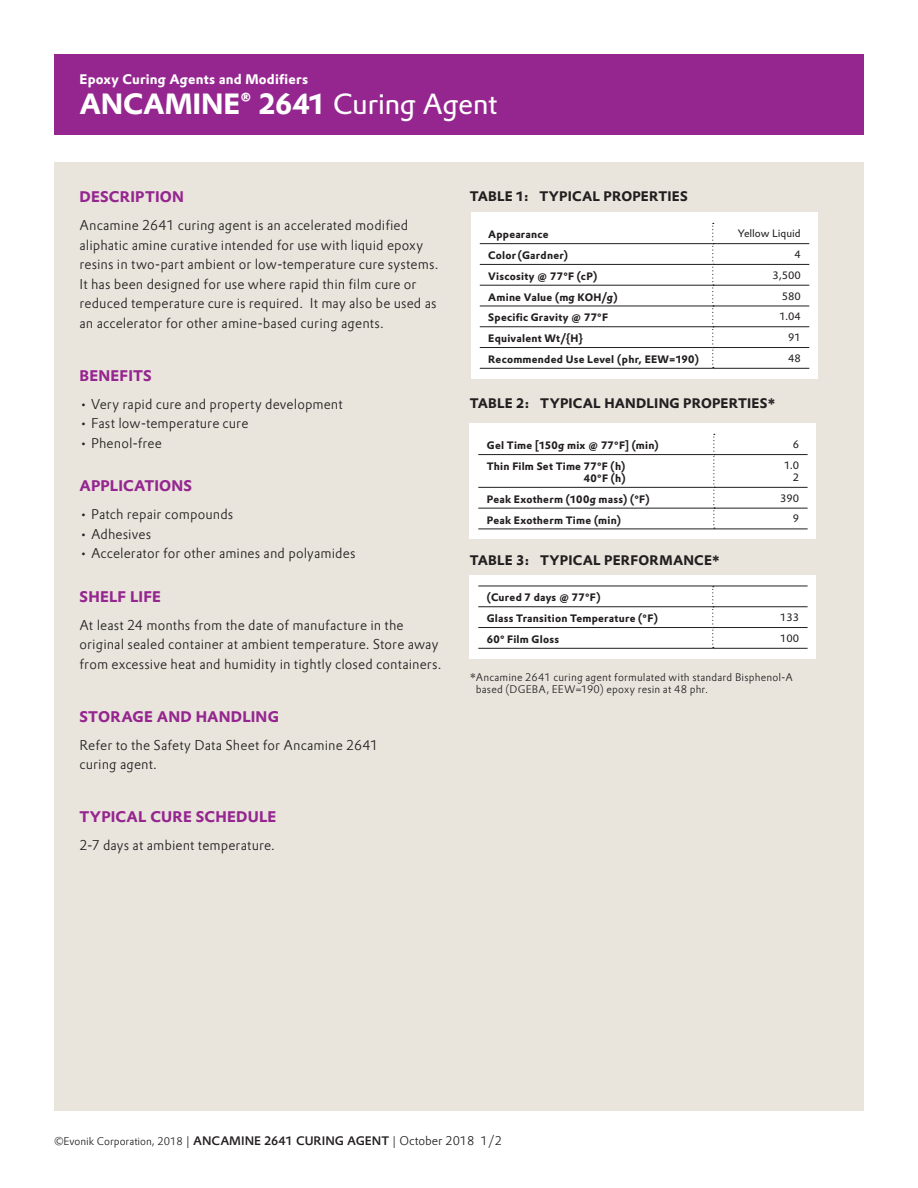
<style>
.page{position:relative;width:918px;height:1188px;background:#fff}
.page>*{position:absolute;margin:0;border:0;box-sizing:border-box;transform-origin:0 0}
.Headline_Prokyon_19{font:700 28.5px "Evonik Prokyon";letter-spacing:-.005em;color:#fff}
.Subhead_Prokyon_10{font:700 15px "Evonik Prokyon";letter-spacing:.01em;color:#95268f}
.Text_Column_Prokyon{font:300 13.5px/19.5px "Evonik Prokyon";letter-spacing:.01em;color:#231f20}
.Table_head_Prokyon_9{font:700 13.5px "Evonik Prokyon";letter-spacing:.015em;color:#231f20}
.Rooftext_Prokyon_9{font:700 13.5px "Evonik Prokyon";letter-spacing:.015em;color:#fff}
.Subhead_Prokyon_10-2{font:300 13.5px "Evonik Prokyon";letter-spacing:.005em;color:#231f20}
.Text_Prokyon_9{font:700 13.5px "Evonik Prokyon";letter-spacing:.015em;color:#231f20}
.Subhead_Prokyon_10-3{font:700 13.5px "Evonik Prokyon";letter-spacing:.01em;color:#231f20}
.t1{font:700 10.5px/12px "Evonik Prokyon";letter-spacing:.02em;color:#231f20;text-align:right}
.Subhead_Prokyon_10-4{font:300 10.5px/12px "Evonik Prokyon";letter-spacing:.015em;color:#231f20}
.t2{font:10.5px/12px "Evonik Prokyon";color:#231f20;text-align:right}
.s1{font-weight:400}
.s2{font-size:12px}
.s3{font-weight:500;font-size:12px}
</style>
<div class="page">
<div style="left:54px;top:54px;width:810px;height:81px;background:#95268f"></div>
<div style="left:54px;top:162px;width:810px;height:948px;background:#e9e5dd"></div>
<div style="left:471px;top:212px;width:347px;height:167px;background:#fff"></div>
<hr style="left:480px;top:243px;width:232px;height:1px;background:#231f20">
<hr style="left:480px;top:264px;width:232px;height:1px;background:#231f20">
<hr style="left:480px;top:285px;width:232px;height:1px;background:#231f20">
<hr style="left:480px;top:306px;width:232px;height:1px;background:#231f20">
<hr style="left:480px;top:326px;width:232px;height:1px;background:#231f20">
<hr style="left:480px;top:347px;width:232px;height:1px;background:#231f20">
<hr style="left:480px;top:368px;width:233px;height:1px;background:#231f20">
<hr style="left:713px;top:368px;width:96px;height:1px;background:#231f20">
<hr style="left:713px;top:243px;width:96px;height:1px;background:#231f20">
<hr style="left:713px;top:264px;width:96px;height:1px;background:#231f20">
<hr style="left:713px;top:285px;width:96px;height:1px;background:#231f20">
<hr style="left:713px;top:306px;width:96px;height:1px;background:#231f20">
<hr style="left:713px;top:326px;width:96px;height:1px;background:#231f20">
<hr style="left:713px;top:347px;width:96px;height:1px;background:#231f20">
<svg style="left:712px;top:223px;width:2px;height:145px"></svg>
<div style="left:470px;top:424px;width:346px;height:115px;background:#fff"></div>
<hr style="left:478px;top:454px;width:235px;height:1px;background:#231f20">
<hr style="left:478px;top:487px;width:235px;height:1px;background:#231f20">
<hr style="left:478px;top:508px;width:235px;height:1px;background:#231f20">
<hr style="left:478px;top:529px;width:236px;height:1px;background:#231f20">
<hr style="left:714px;top:454px;width:94px;height:1px;background:#231f20">
<hr style="left:714px;top:487px;width:94px;height:1px;background:#231f20">
<hr style="left:714px;top:508px;width:94px;height:1px;background:#231f20">
<hr style="left:714px;top:529px;width:94px;height:1px;background:#231f20">
<svg style="left:713px;top:434px;width:2px;height:95px"></svg>
<div style="left:470px;top:575px;width:346px;height:84px;background:#fff"></div>
<hr style="left:478px;top:586px;width:235px;height:1px;background:#231f20">
<hr style="left:478px;top:606px;width:234px;height:1px;background:#231f20">
<hr style="left:478px;top:627px;width:234px;height:1px;background:#231f20">
<hr style="left:478px;top:648px;width:235px;height:1px;background:#231f20">
<hr style="left:713px;top:586px;width:95px;height:1px;background:#231f20">
<hr style="left:713px;top:606px;width:95px;height:1px;background:#231f20">
<hr style="left:713px;top:627px;width:95px;height:1px;background:#231f20">
<hr style="left:713px;top:648px;width:95px;height:1px;background:#231f20">
<svg style="left:712px;top:586px;width:2px;height:62px"></svg>
<p class="Rooftext_Prokyon_9" style="left:80px;top:69px;width:230px">Epoxy Curing Agents and Modifiers</p>
<p class="Headline_Prokyon_19" style="left:80px;top:81px;width:420px">ANCAMINE® 2641 <span class="s1">Curing Agent</span></p>
<p class="Subhead_Prokyon_10" style="left:80px;top:185px;width:106px">DESCRIPTION</p>
<p class="Text_Column_Prokyon" style="left:80px;top:215px;width:360px">Ancamine 2641 curing agent is an accelerated modified aliphatic amine curative intended for use with liquid epoxy resins in two-part ambient or low-temperature cure systems.<br>It has been designed for use where rapid thin film cure or reduced temperature cure is required. It may also be used as an accelerator for other amine-based curing agents.</p>
<p class="Subhead_Prokyon_10" style="left:80px;top:363px;width:74px">BENEFITS</p>
<p class="Text_Column_Prokyon" style="left:80px;top:394px;width:265px">• Very rapid cure and property development</p>
<p class="Text_Column_Prokyon" style="left:80px;top:413px;width:170px">• Fast low-temperature cure</p>
<p class="Text_Column_Prokyon" style="left:80px;top:433px;width:84px">• Phenol-free</p>
<p class="Subhead_Prokyon_10" style="left:80px;top:474px;width:114px">APPLICATIONS</p>
<p class="Text_Column_Prokyon" style="left:80px;top:504px;width:155px">• Patch repair compounds</p>
<p class="Text_Column_Prokyon" style="left:80px;top:524px;width:73px">• Adhesives</p>
<p class="Text_Column_Prokyon" style="left:80px;top:543px;width:277px">• Accelerator for other amines and polyamides</p>
<p class="Subhead_Prokyon_10" style="left:80px;top:584px;width:83px">SHELF LIFE</p>
<p class="Text_Column_Prokyon" style="left:80px;top:615px;width:363px">At least 24 months from the date of manufacture in the original sealed container at ambient temperature. Store away from excessive heat and humidity in tightly closed containers.</p>
<p class="Subhead_Prokyon_10" style="left:80px;top:704px;width:201px">STORAGE AND HANDLING</p>
<p class="Text_Column_Prokyon" style="left:80px;top:735px;width:300px">Refer to the Safety Data Sheet for Ancamine 2641 curing agent.</p>
<p class="Subhead_Prokyon_10" style="left:80px;top:805px;width:198px">TYPICAL CURE SCHEDULE</p>
<p class="Subhead_Prokyon_10-2" style="left:80px;top:835px;width:197px">2-7 days at ambient temperature.</p>
<p class="Subhead_Prokyon_10-3" style="left:470px;top:186px;width:220px">TABLE 1: TYPICAL PROPERTIES</p>
<p class="t1" style="left:488px;top:228px;width:62px">Appearance</p>
<p class="t2" style="left:738px;top:227px;width:64px">Yellow Liquid</p>
<p class="t1" style="left:488px;top:248px;width:81px">Color (Gardner)</p>
<p class="t2" style="left:794px;top:248px;width:8px">4</p>
<p class="t1" style="left:488px;top:269px;width:110px">Viscosity @ 77°F (cP)</p>
<p class="t2" style="left:773px;top:268px;width:30px">3,500</p>
<p class="t1" style="left:488px;top:290px;width:131px">Amine Value (mg KOH/g)</p>
<p class="t2" style="left:782px;top:289px;width:20px">580</p>
<p class="t1" style="left:488px;top:311px;width:121px">Specific Gravity @ 77°F</p>
<p class="t2" style="left:779px;top:310px;width:23px">1.04</p>
<p class="t1" style="left:488px;top:332px;width:96px">Equivalent Wt/{H}</p>
<p class="t2" style="left:788px;top:331px;width:14px">91</p>
<p class="t1" style="left:488px;top:352px;width:212px">Recommended Use Level (phr, EEW=190)</p>
<p class="t2" style="left:788px;top:352px;width:14px">48</p>
<p class="Table_head_Prokyon_9" style="left:470px;top:393px;width:307px">TABLE 2: TYPICAL HANDLING PROPERTIES*</p>
<p class="t1" style="left:487px;top:439px;width:173px">Gel Time [150g mix @ 77°F] (min)</p>
<p class="t2" style="left:793px;top:438px;width:8px">6</p>
<p class="t1" style="left:487px;top:459px;width:140px">Thin Film Set Time 77°F (h)<br>40°F (h)</p>
<p class="t2" style="left:784px;top:459px;width:17px">1.0<br>2</p>
<p class="t1" style="left:487px;top:492px;width:164px">Peak Exotherm (100g mass) (°F)</p>
<p class="t2" style="left:780px;top:491px;width:20px">390</p>
<p class="t1" style="left:487px;top:513px;width:136px">Peak Exotherm Time (min)</p>
<p class="t2" style="left:793px;top:512px;width:8px">9</p>
<p class="Text_Prokyon_9" style="left:470px;top:550px;width:252px">TABLE 3: TYPICAL PERFORMANCE*</p>
<p class="t1" style="left:487px;top:586px;width:173px;line-height:20.9px;text-align:left">(Cured 7 days @ 77°F)<br>Glass Transition Temperature (°F)</p>
<p class="t2" style="left:780px;top:611px;width:20px">133</p>
<p class="t1" style="left:487px;top:632px;width:74px">60° Film Gloss</p>
<p class="t2" style="left:780px;top:631px;width:20px">100</p>
<p class="Subhead_Prokyon_10-4" style="left:476px;top:670px;width:319px;text-indent:-6px">*Ancamine 2641 curing agent formulated with standard Bisphenol-A based (DGEBA, EEW=190) epoxy resin at 48 phr.</p>
<p class="Subhead_Prokyon_10-4" style="left:54px;top:1135px;width:450px">©Evonik Corporation, 2018 <span class="s2">|</span> <span class="s3">ANCAMINE 2641 CURING AGENT</span> <span class="s2">| October 2018 1/2</span></p>
</div>
